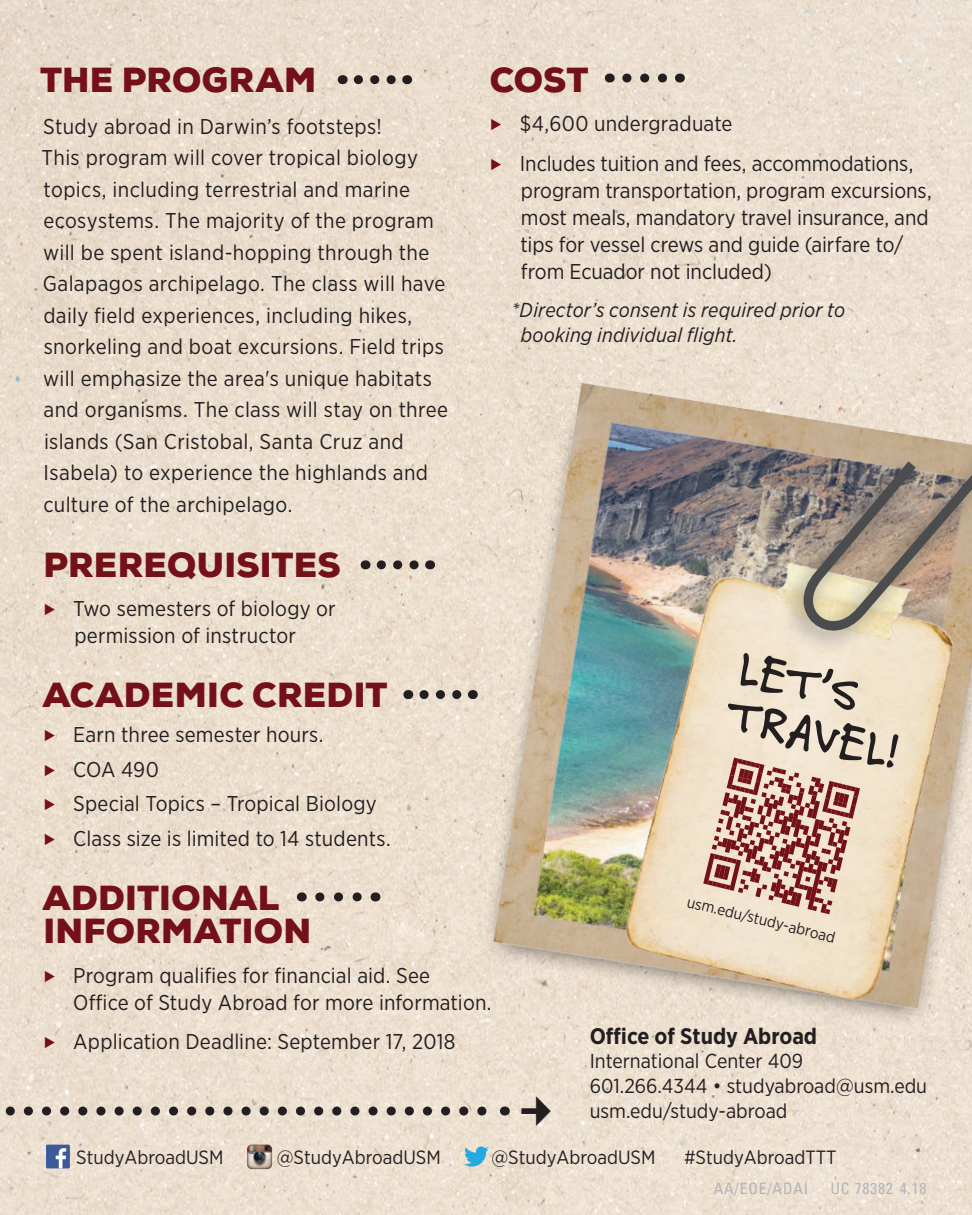
<style>
.page{position:relative;width:972px;height:1215px;background:#fff}
.page>*{position:absolute;margin:0;border:0;box-sizing:border-box;transform-origin:0 0}
.t1{font:700 50.62px/46.6px "Felt Tip Roman";color:#231f20}
.t2{font:900 33.75px/33.8px "Nexa";letter-spacing:.01em;color:#731018}
.t3{font:700 22.5px "Gotham Narrow";color:#231f20}
.t4{font:21.38px/31.5px "Gotham Narrow";letter-spacing:.01em;color:#231f20}
.t5{font:20.25px/24.8px "Gotham Narrow";color:#231f20}
.t6{font:italic 20.25px/24.8px "Gotham Narrow";letter-spacing:.01em;color:#231f20}
.t7{font:19.12px "Gotham Narrow";color:#231f20}
.t8{font:condensed 15.75px "Univers";letter-spacing:.05em;color:#b4b5b8}
.t9{font:15.53px "Gotham Narrow";color:#231f20}
</style>
<div class="page">
<img style="left:0;top:0;width:972px;height:1215px">
<svg style="left:627px;top:74px;width:44px;height:9px"></svg>
<svg style="left:320px;top:892px;width:46px;height:9px"></svg>
<div style="left:46px;top:1145px;width:24px;height:23px;background:#3c5a99"></div>
<svg style="left:56px;top:1148px;width:10px;height:20px"></svg>
<img style="left:246px;top:1144px;width:26px;height:26px">
<svg style="left:464px;top:1146px;width:25px;height:21px"></svg>
<svg style="left:0;top:1107px;width:495px;height:9px;background:#9f968c"></svg>
<svg style="left:358px;top:75px;width:41px;height:9px"></svg>
<img style="left:473px;top:363px;width:307px;height:660px">
<img style="left:609px;top:514px;width:363px;height:531px">
<svg style="left:703px;top:758px;width:157px;height:156px;background:#c89e92"></svg>
<div style="left:780px;top:363px;width:192px;height:292px;background:#4b4c4d;opacity:.55"></div>
<svg style="left:775px;top:364px;width:197px;height:283px;background:#baab9a"></svg>
<svg style="left:424px;top:690px;width:40px;height:9px"></svg>
<svg style="left:381px;top:560px;width:41px;height:9px"></svg>
<svg style="left:492px;top:119px;width:9px;height:11px"></svg>
<svg style="left:492px;top:158px;width:9px;height:12px"></svg>
<svg style="left:45px;top:970px;width:10px;height:12px"></svg>
<svg style="left:45px;top:1037px;width:10px;height:11px"></svg>
<svg style="left:521px;top:1096px;width:30px;height:30px"></svg>
<svg style="left:45px;top:729px;width:10px;height:12px"></svg>
<svg style="left:45px;top:764px;width:10px;height:12px"></svg>
<svg style="left:45px;top:799px;width:10px;height:12px"></svg>
<svg style="left:45px;top:834px;width:10px;height:11px"></svg>
<svg style="left:45px;top:604px;width:10px;height:12px"></svg>
<h2 class="t2" style="left:40px;top:63px;width:278px">THE PROGRAM</h2>
<p class="t4" style="left:42px;top:110px;width:408px">Study abroad in Darwin’s footsteps!<br>This program will cover tropical biology topics, including terrestrial and marine ecosystems. The majority of the program will be spent island-hopping through the Galapagos archipelago. The class will have daily field experiences, including hikes, snorkeling and boat excursions. Field trips will emphasize the area's unique habitats and organisms. The class will stay on three islands (San Cristobal, Santa Cruz and Isabela) to experience the highlands and culture of the archipelago.</p>
<h2 class="t2" style="left:43px;top:548px;width:299px">PREREQUISITES</h2>
<p class="t4" style="left:73px;top:595px;width:264px;line-height:27px">Two semesters of biology or permission of instructor</p>
<h2 class="t2" style="left:43px;top:678px;width:346px">ACADEMIC CREDIT</h2>
<p class="t4" style="left:73px;top:716px;width:319px;line-height:34.9px">Earn three semester hours.<br>COA 490<br>Special Topics – Tropical Biology<br>Class size is limited to 14 students.</p>
<h2 class="t2" style="left:490px;top:63px;width:100px">COST</h2>
<p class="t4" style="left:520px;top:104px;width:395px;line-height:39.4px">$4,600 undergraduate<br>Includes tuition and fees, accommodations,</p>
<p class="t4" style="left:521px;top:176px;width:413px;line-height:27px">program transportation, program excursions, most meals, mandatory travel insurance, and tips for vessel crews and guide (airfare to/ from Ecuador not included)</p>
<p class="t6" style="left:521px;top:297px;width:326px;text-indent:-9px">*Director’s consent is required prior to booking individual flight.</p>
<h1 class="t1" style="left:746px;top:643px;width:176px;rotate:14deg">LET’S<br>TRAVEL!</h1>
<h2 class="t2" style="left:43px;top:881px;width:270px">ADDITIONAL<br>INFORMATION</h2>
<p class="t4" style="left:73px;top:961px;width:420px;line-height:27px">Program qualifies for financial aid. See<br>Office of Study Abroad for more information.</p>
<p class="t4" style="left:73px;top:1025px;width:384px">Application Deadline: September 17, 2018</p>
<p class="t9" style="left:690px;top:892px;width:153px;rotate:14deg">usm.edu/study-abroad</p>
<p class="t3" style="left:590px;top:1021px;width:229px">Office of Study Abroad</p>
<p class="t5" style="left:590px;top:1048px;width:339px">International Center 409<br>601.266.4344 • studyabroad@usm.edu usm.edu/study-abroad</p>
<p class="t7" style="left:76px;top:1146px;width:149px">StudyAbroadUSM</p>
<p class="t7" style="left:277px;top:1146px;width:165px">@StudyAbroadUSM</p>
<p class="t7" style="left:492px;top:1146px;width:165px">@StudyAbroadUSM</p>
<p class="t7" style="left:684px;top:1146px;width:154px">#StudyAbroadTTT</p>
<p class="t8" style="left:714px;top:1179px;width:96px">AA/EOE/ADAI</p>
<p class="t8" style="left:830px;top:1179px;width:98px">UC 78382 4.18</p>
</div>
